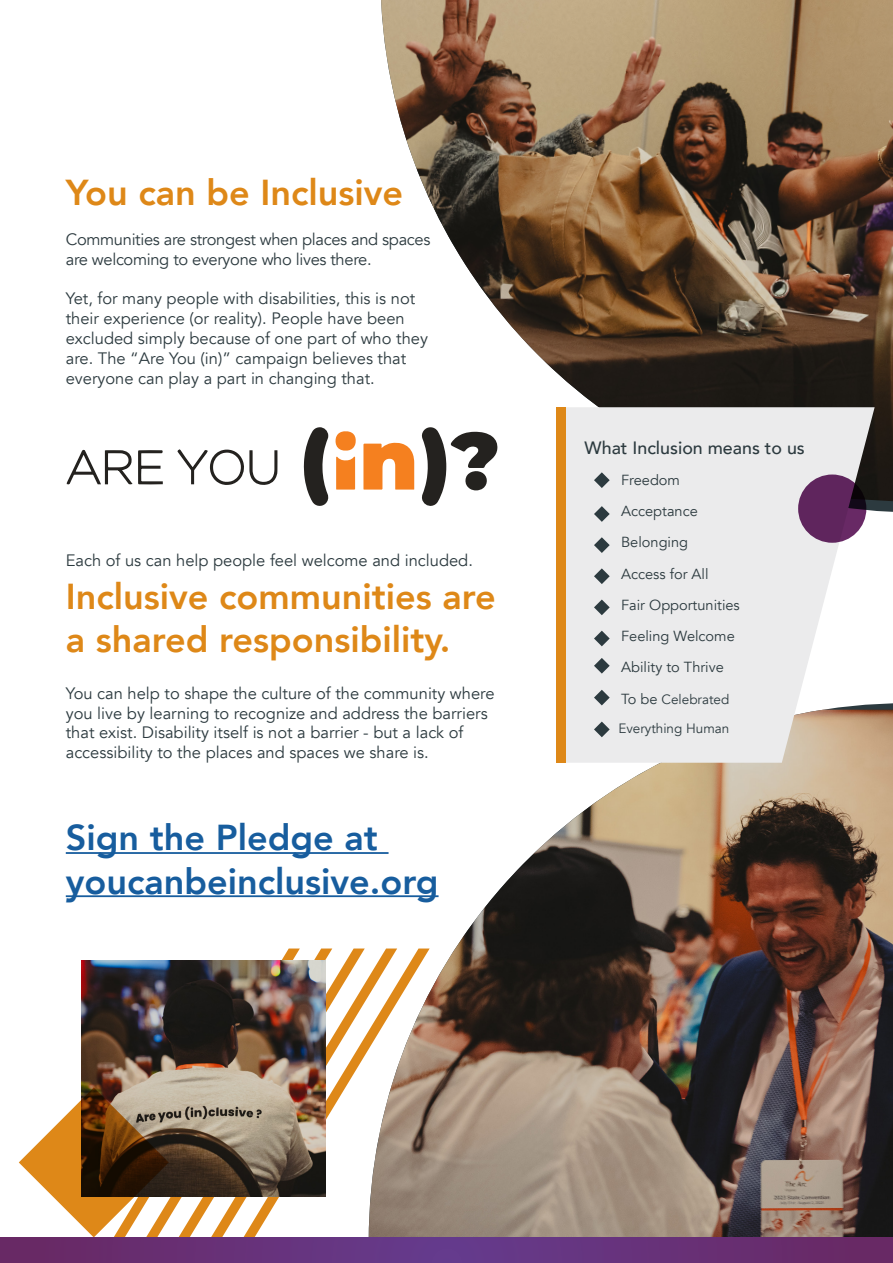
<style>
.page{position:relative;width:893px;height:1263px;background:#fff}
.page>*{position:absolute;margin:0;border:0;box-sizing:border-box;transform-origin:0 0}
.Logo{font:800 36px/43.2px "Avenir";color:#de8818}
.Logo-2{font:800 36px/43.2px "Avenir";color:#175d9e}
.Date{font:800 36px "Avenir";color:#de8818}
.Logo-3{font:500 17.85px "Avenir";color:#2c3a3f}
.Logo-4{font:16.5px/19.8px "Avenir";color:#2c3a3f}
.Logo-5{font:16.5px/19.8px "Avenir";letter-spacing:-.02em;color:#2c3a3f}
.Logo-6{font:14.55px "Avenir";color:#2c3a3f}
.Logo-7{font:13.5px "Avenir";color:#2c3a3f}
.s1{font-size:14.55px}
</style>
<div class="page">
<img style="left:381px;top:0;width:512px;height:501px">
<img style="left:369px;top:710px;width:524px;height:527px">
<svg style="left:169px;top:1196px;width:26px;height:41px"></svg>
<svg style="left:195px;top:1196px;width:33px;height:41px"></svg>
<svg style="left:228px;top:948px;width:202px;height:289px"></svg>
<img style="left:81px;top:960px;width:244px;height:236px">
<svg style="left:19px;top:1087px;width:150px;height:150px"></svg>
<svg style="left:0;top:1237px;width:893px;height:26px;background:#663177"></svg>
<hr style="left:66px;top:852px;width:323px;height:2px;background:#175d9e">
<hr style="left:66px;top:895px;width:373px;height:2px;background:#175d9e">
<svg style="left:363px;top:443px;width:51px;height:47px"></svg>
<svg style="left:304px;top:427px;width:25px;height:79px"></svg>
<svg style="left:421px;top:427px;width:76px;height:79px"></svg>
<svg style="left:335px;top:431px;width:21px;height:59px"></svg>
<svg style="left:66px;top:449px;width:97px;height:36px"></svg>
<svg style="left:177px;top:449px;width:101px;height:36px"></svg>
<svg style="left:566px;top:407px;width:309px;height:356px;background:#e8e7e6"></svg>
<div style="left:557px;top:407px;width:9px;height:356px;background:#de8818"></div>
<svg style="left:594px;top:472px;width:16px;height:16px"></svg>
<svg style="left:594px;top:506px;width:16px;height:16px"></svg>
<svg style="left:594px;top:537px;width:16px;height:16px"></svg>
<svg style="left:594px;top:568px;width:16px;height:16px"></svg>
<svg style="left:594px;top:599px;width:16px;height:16px"></svg>
<svg style="left:594px;top:631px;width:16px;height:15px"></svg>
<svg style="left:594px;top:658px;width:16px;height:16px"></svg>
<svg style="left:594px;top:690px;width:16px;height:15px"></svg>
<svg style="left:594px;top:721px;width:16px;height:16px"></svg>
<svg style="left:798px;top:474px;width:68px;height:69px;background:#5b265a"></svg>
<p class="Date" style="left:66px;top:165px;width:339px">You can be Inclusive</p>
<p class="Logo-5" style="left:66px;top:230px;width:366px">Communities are strongest when places and spaces are welcoming to everyone who lives there.</p>
<p class="Logo-4" style="left:66px;top:289px;width:364px">Yet, for many people with disabilities, this is not their experience (or reality). People have been excluded simply because of one part of who they are. The “Are You (in)” campaign believes that everyone can play a part in changing that.</p>
<p class="Logo-4" style="left:66px;top:550px;width:409px">Each of us can help people feel welcome and included.</p>
<p class="Logo" style="left:66px;top:575px;width:432px">Inclusive communities are a shared responsibility.</p>
<p class="Logo-4" style="left:66px;top:683px;width:430px">You can help to shape the culture of the community where you live by learning to recognize and address the barriers that exist. Disability itself is not a barrier - but a lack of accessibility to the places and spaces we share is.</p>
<p class="Logo-2" style="left:66px;top:816px;width:374px">Sign the Pledge at youcanbeinclusive.org</p>
<p class="Logo-3" style="left:585px;top:432px;width:222px">What Inclusion means to us</p>
<p class="Logo-6" style="left:621px;top:471px;width:60px">Freedom</p>
<p class="Logo-6" style="left:621px;top:502px;width:78px">Acceptance</p>
<p class="Logo-6" style="left:621px;top:534px;width:68px">Belonging</p>
<p class="Logo-6" style="left:621px;top:565px;width:89px">Access for All</p>
<p class="Logo-6" style="left:621px;top:596px;width:120px">Fair Opportunities</p>
<p class="Logo-6" style="left:621px;top:627px;width:115px">Feeling Welcome</p>
<p class="Logo-6" style="left:621px;top:659px;width:104px">Ability to Thrive</p>
<p class="Logo-7" style="left:621px;top:691px;width:110px"><span class="s1">To be</span> Celebrated</p>
<p class="Logo-7" style="left:618px;top:720px;width:113px">Everything Human</p>
</div>
